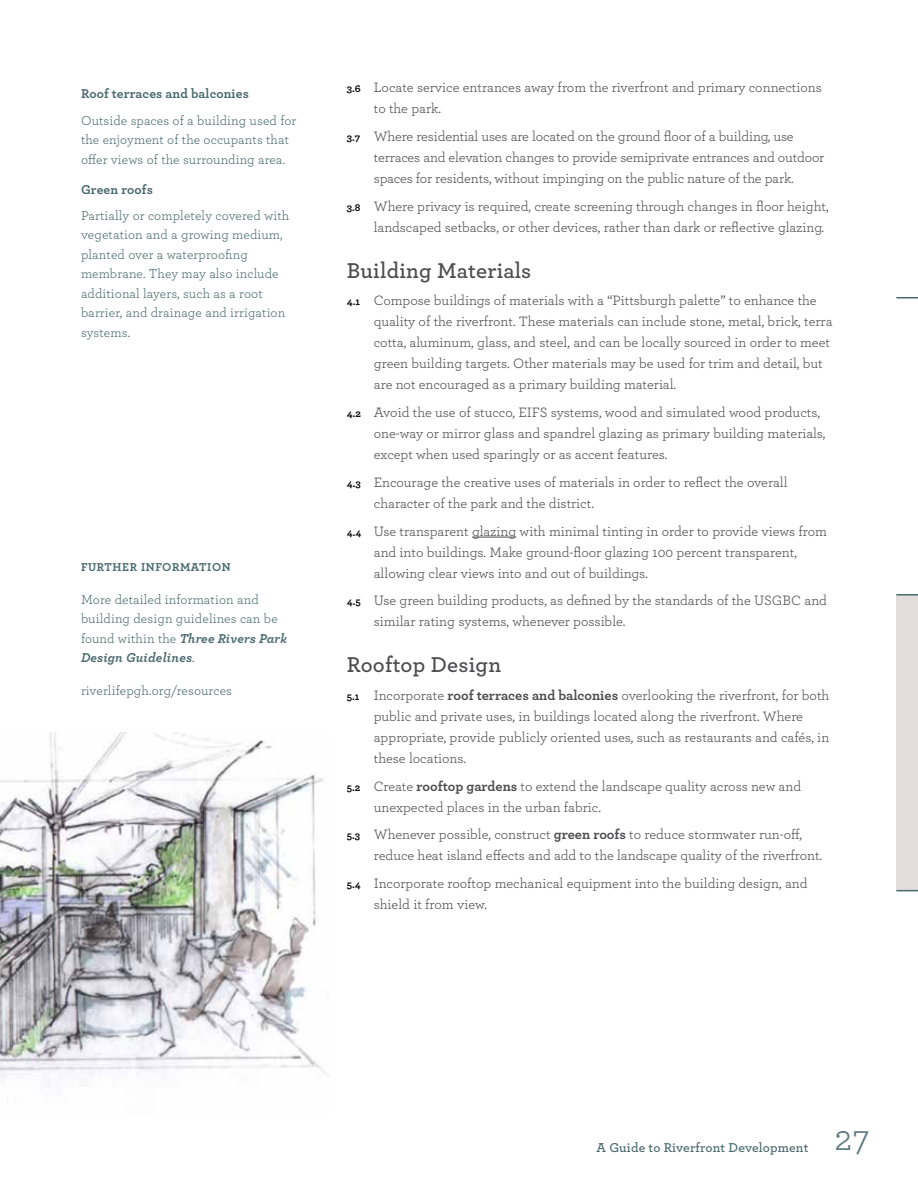
<style>
.page{position:relative;width:918px;height:1188px;background:#fff}
.page>*{position:absolute;margin:0;border:0;box-sizing:border-box;transform-origin:0 0}
.t1{font:37.5px "Archer";color:#5f7b81}
.t2{font:600 22.5px "Archer";letter-spacing:.01em;color:#4d4d4f}
.t3{font:14.25px/21px "Archer";color:#4d4d4f}
.t4{font:13.5px/19.5px "Archer";letter-spacing:.01em;color:#4a6a6f}
.t5{font:700 13.5px "Archer";color:#4a6a6f}
.t6{font:600 13.5px "Archer";letter-spacing:.01em;color:#4a6a6f}
.t7{font:700 12px "Archer";letter-spacing:.05em;color:#4a6a6f}
.s1{font-weight:700;font-style:italic}
.s2{font-weight:700;font-size:10.5px;color:#000}
.s3{font-weight:700}
</style>
<div class="page">
<div style="left:896px;top:594px;width:22px;height:297px;background:#e2dddb"></div>
<svg style="left:896px;top:297px;width:22px;height:1px"></svg>
<hr style="left:896px;top:594px;width:22px;height:2px;background:#4a6a6f">
<svg style="left:896px;top:890px;width:22px;height:1px"></svg>
<hr style="left:472px;top:537px;width:44px;height:1px;background:#4d4d4f">
<img style="left:0;top:732px;width:330px;height:355px">
<p class="t5" style="left:81px;top:83px;width:169px">Roof terraces and balconies</p>
<p class="t4" style="left:81px;top:110px;width:217px">Outside spaces of a building used for the enjoyment of the occupants that offer views of the surrounding area.</p>
<p class="t5" style="left:81px;top:178px;width:73px">Green roofs</p>
<p class="t4" style="left:81px;top:205px;width:210px">Partially or completely covered with vegetation and a growing medium, planted over a waterproofing membrane. They may also include additional layers, such as a root barrier, and drainage and irrigation systems.</p>
<p class="t7" style="left:81px;top:557px;width:151px">Further Information</p>
<p class="t4" style="left:81px;top:589px;width:208px">More detailed information and building design guidelines can be found within the <span class="s1">Three Rivers Park<br>Design Guidelines</span>.</p>
<p class="t4" style="left:81px;top:681px;width:153px">riverlifepgh.org/resources</p>
<p class="t3" style="left:374px;top:76px;width:449px;text-indent:-27px"><span class="s2">3.6</span> Locate service entrances away from the riverfront and primary connections to the park.</p>
<p class="t3" style="left:374px;top:125px;width:452px;text-indent:-27px"><span class="s2">3.7</span> Where residential uses are located on the ground floor of a building, use terraces and elevation changes to provide semiprivate entrances and outdoor spaces for residents, without impinging on the public nature of the park.</p>
<p class="t3" style="left:374px;top:195px;width:456px;text-indent:-27px"><span class="s2">3.8</span> Where privacy is required, create screening through changes in floor height, landscaped setbacks, or other devices, rather than dark or reflective glazing.</p>
<h2 class="t2" style="left:347px;top:253px;width:186px">Building Materials</h2>
<p class="t3" style="left:374px;top:289px;width:460px;text-indent:-27px"><span class="s2">4.1</span> Compose buildings of materials with a “Pittsburgh palette” to enhance the quality of the riverfront. These materials can include stone, metal, brick, terra cotta, aluminum, glass, and steel, and can be locally sourced in order to meet green building targets. Other materials may be used for trim and detail, but are not encouraged as a primary building material.</p>
<p class="t3" style="left:374px;top:401px;width:453px;text-indent:-27px"><span class="s2">4.2</span> Avoid the use of stucco, EIFS systems, wood and simulated wood products, one-way or mirror glass and spandrel glazing as primary building materials, except when used sparingly or as accent features.</p>
<p class="t3" style="left:374px;top:471px;width:415px;text-indent:-27px"><span class="s2">4.3</span> Encourage the creative uses of materials in order to reflect the overall character of the park and the district.</p>
<p class="t3" style="left:374px;top:520px;width:455px;text-indent:-27px"><span class="s2">4.4</span> Use transparent glazing with minimal tinting in order to provide views from and into buildings. Make ground-floor glazing 100 percent transparent, allowing clear views into and out of buildings.</p>
<p class="t3" style="left:374px;top:589px;width:455px;text-indent:-27px"><span class="s2">4.5</span> Use green building products, as defined by the standards of the USGBC and similar rating systems, whenever possible.</p>
<h2 class="t2" style="left:347px;top:648px;width:156px">Rooftop Design</h2>
<p class="t3" style="left:374px;top:684px;width:457px;text-indent:-27px"><span class="s2">5.1</span> Incorporate <span class="s3">roof terraces and balconies</span> overlooking the riverfront, for both public and private uses, in buildings located along the riverfront. Where appropriate, provide publicly oriented uses, such as restaurants and cafés, in these locations.</p>
<p class="t3" style="left:374px;top:775px;width:429px;text-indent:-27px"><span class="s2">5.2</span> Create <span class="s3">rooftop gardens</span> to extend the landscape quality across new and unexpected places in the urban fabric.</p>
<p class="t3" style="left:374px;top:823px;width:450px;text-indent:-27px"><span class="s2">5.3</span> Whenever possible, construct <span class="s3">green roofs</span> to reduce stormwater run-off, reduce heat island effects and add to the landscape quality of the riverfront.</p>
<p class="t3" style="left:374px;top:872px;width:435px;text-indent:-27px"><span class="s2">5.4</span> Incorporate rooftop mechanical equipment into the building design, and shield it from view.</p>
<p class="t6" style="left:597px;top:1137px;width:213px">A Guide to Riverfront Development</p>
<h1 class="t1" style="left:835px;top:1112px;width:36px">27</h1>
</div>
